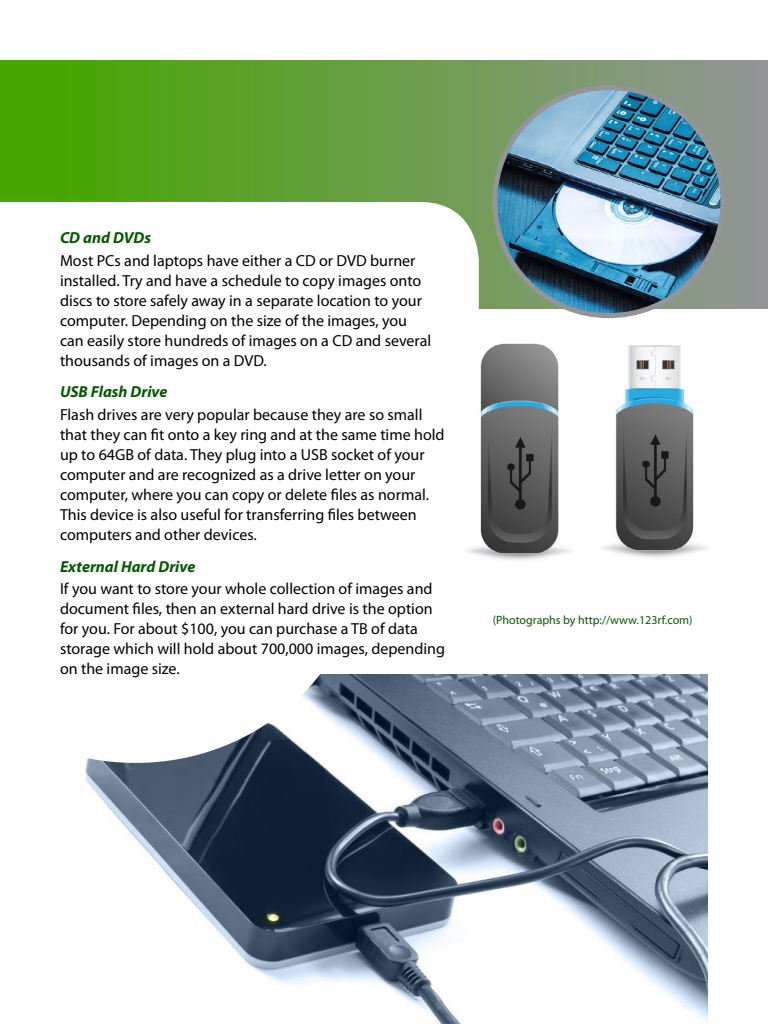
<style>
.page{position:relative;width:768px;height:1024px;background:#fff}
.page>*{position:absolute;margin:0;border:0;box-sizing:border-box;transform-origin:0 0}
.t1{font:16px/20px "Myriad Pro";color:#000}
.t2{font:italic 700 16px "Myriad Pro";color:#055902}
.t3{font:12px "Myriad Pro";color:#055902}
</style>
<div class="page">
<svg style="left:0;top:60px;width:768px;height:249px"></svg>
<img style="left:495px;top:88px;width:228px;height:228px;border-radius:114px">
<div style="left:492px;top:85px;width:233px;height:233px;border:5px solid #939598;border-radius:50%"></div>
<img style="left:85px;top:675px;width:623px;height:349px">
<svg style="left:85px;top:674px;width:279px;height:89px"></svg>
<img style="left:466px;top:343px;width:242px;height:218px">
<p class="t2" style="left:60px;top:227px;width:93px">CD and DVDs</p>
<p class="t1" style="left:60px;top:250px;width:373px">Most PCs and laptops have either a CD or DVD burner installed. Try and have a schedule to copy images onto discs to store safely away in a separate location to your computer. Depending on the size of the images, you can easily store hundreds of images on a CD and several thousands of images on a DVD.</p>
<p class="t2" style="left:60px;top:382px;width:109px">USB Flash Drive</p>
<p class="t1" style="left:60px;top:405px;width:386px">Flash drives are very popular because they are so small that they can fit onto a key ring and at the same time hold up to 64GB of data. They plug into a USB socket of your computer and are recognized as a drive letter on your computer, where you can copy or delete files as normal.<br>This device is also useful for transferring files between computers and other devices.</p>
<p class="t2" style="left:60px;top:556px;width:137px">External Hard Drive</p>
<p class="t1" style="left:60px;top:579px;width:387px">If you want to store your whole collection of images and document files, then an external hard drive is the option for you. For about $100, you can purchase a TB of data storage which will hold about 700,000 images, depending on the image size.</p>
<p class="t3" style="left:493px;top:613px;width:202px">(Photographs by http://www.123rf.com)</p>
</div>
